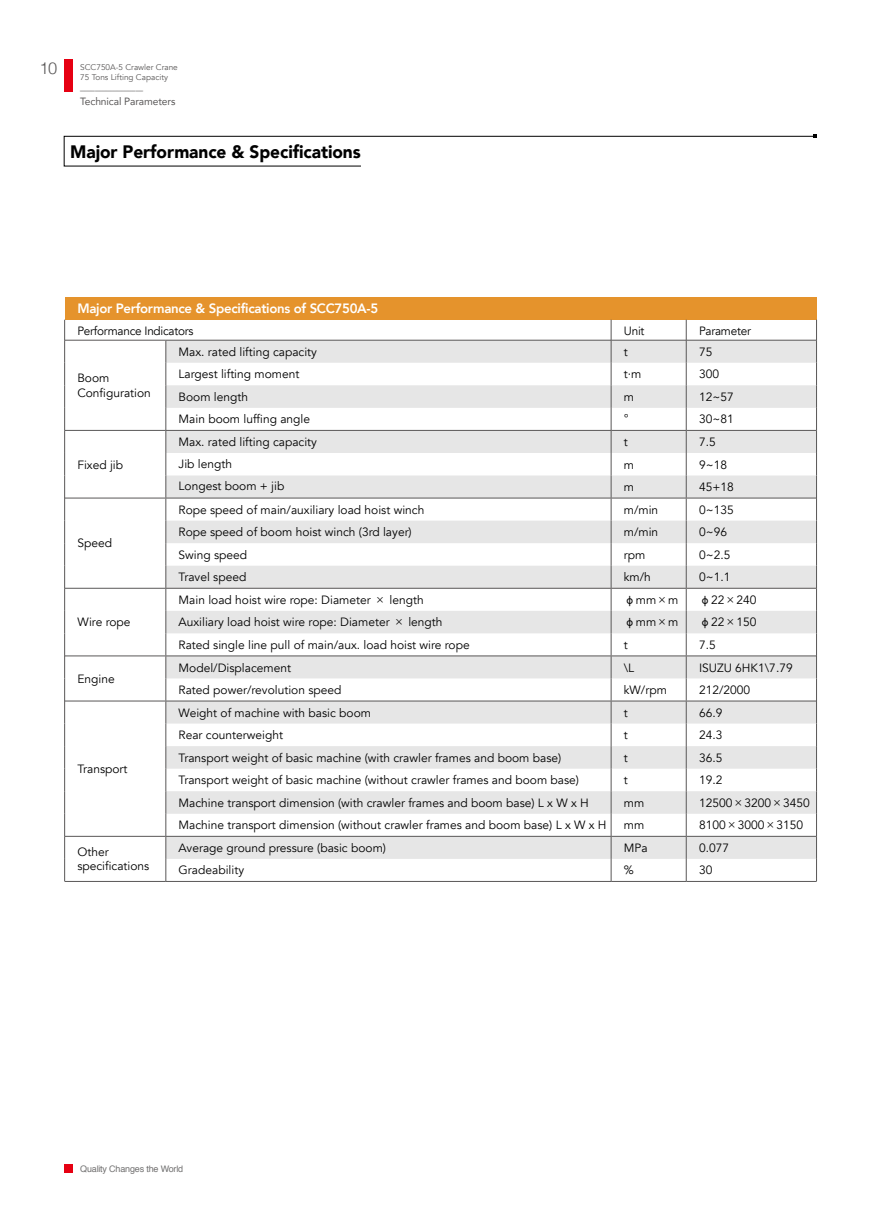
<style>
.page{position:relative;width:893px;height:1212px;background:#fff}
.page>*{position:absolute;margin:0;border:0;box-sizing:border-box;transform-origin:0 0}
.t1{font:900 18px "Avenir";letter-spacing:-.005em;color:#000;scale:.96 1}
.t2{font:300 16.5px "Helvetica";color:#595757}
.t3{font:800 13.5px "Avenir";letter-spacing:-.02em;color:#fff}
.t4{font:12px/14.4px "Avenir";color:#000}
.t5{font:12px "Avenir";letter-spacing:-.02em;color:#000}
.t6{font:12px "FZLTKHK GBK1 0";color:#000}
.t7{font:10.5px "Avenir";letter-spacing:-.01em;color:#595757}
.t8{font:9px "Helvetica";letter-spacing:-.02em;color:#727171}
.t9{font:8.25px/10.5px "Avenir";color:#595757}
.t10{font:8.25px "Microsoft Ya Hei";color:#595757}
.s1{font-family:"FZLTKHK GBK1 0"}
</style>
<div class="page">
<div style="left:64px;top:1164px;width:9px;height:9px;background:#e60012"></div>
<div style="left:64px;top:60px;width:9px;height:32px;background:#e60012"></div>
<svg style="left:63px;top:135px;width:753px;height:32px"></svg>
<div style="left:65px;top:298px;width:751px;height:22px;background:#e5932c"></div>
<svg style="left:167px;top:341px;width:649px;height:518px;fill:#e6e6e6"></svg>
<hr style="left:65px;top:340px;width:101px;height:1px;background:#595757">
<hr style="left:166px;top:340px;width:445px;height:1px;background:#595757">
<hr style="left:611px;top:340px;width:75px;height:1px;background:#595757">
<hr style="left:686px;top:340px;width:130px;height:1px;background:#595757">
<svg style="left:611px;top:320px;width:1px;height:561px"></svg>
<svg style="left:686px;top:320px;width:1px;height:561px"></svg>
<svg style="left:816px;top:320px;width:1px;height:561px"></svg>
<svg style="left:64px;top:320px;width:1px;height:561px"></svg>
<svg style="left:166px;top:341px;width:1px;height:540px"></svg>
<hr style="left:65px;top:430px;width:101px;height:1px;background:#595757">
<hr style="left:65px;top:498px;width:101px;height:1px;background:#595757">
<hr style="left:166px;top:430px;width:445px;height:1px;background:#595757">
<hr style="left:611px;top:430px;width:75px;height:1px;background:#595757">
<hr style="left:686px;top:430px;width:130px;height:1px;background:#595757">
<hr style="left:166px;top:498px;width:445px;height:1px;background:#595757">
<hr style="left:611px;top:498px;width:75px;height:1px;background:#595757">
<hr style="left:686px;top:498px;width:130px;height:1px;background:#595757">
<hr style="left:65px;top:588px;width:101px;height:1px;background:#595757">
<hr style="left:166px;top:588px;width:445px;height:1px;background:#595757">
<hr style="left:611px;top:588px;width:75px;height:1px;background:#595757">
<hr style="left:686px;top:588px;width:130px;height:1px;background:#595757">
<hr style="left:65px;top:836px;width:101px;height:1px;background:#595757">
<hr style="left:65px;top:881px;width:101px;height:1px;background:#595757">
<hr style="left:166px;top:836px;width:445px;height:1px;background:#595757">
<hr style="left:611px;top:836px;width:75px;height:1px;background:#595757">
<hr style="left:686px;top:836px;width:130px;height:1px;background:#595757">
<hr style="left:166px;top:881px;width:445px;height:1px;background:#595757">
<hr style="left:611px;top:881px;width:75px;height:1px;background:#595757">
<hr style="left:686px;top:881px;width:131px;height:1px;background:#595757">
<hr style="left:65px;top:655px;width:101px;height:1px;background:#595757">
<hr style="left:65px;top:701px;width:101px;height:1px;background:#595757">
<hr style="left:166px;top:655px;width:445px;height:1px;background:#595757">
<hr style="left:611px;top:655px;width:75px;height:1px;background:#595757">
<hr style="left:686px;top:655px;width:130px;height:1px;background:#595757">
<hr style="left:166px;top:701px;width:445px;height:1px;background:#595757">
<hr style="left:611px;top:701px;width:75px;height:1px;background:#595757">
<hr style="left:686px;top:701px;width:130px;height:1px;background:#595757">
<h2 class="t2" style="left:39px;top:54px;width:20px">10</h2>
<p class="t9" style="left:80px;top:62px;width:99px">SCC750A-5 Crawler Crane<br>75 Tons Lifting Capacity</p>
<p class="t10" style="left:80px;top:81px;width:64px">_________________</p>
<p class="t7" style="left:80px;top:93px;width:97px">Technical Parameters</p>
<h1 class="t1" style="left:70px;top:136px;width:304px">Major Performance &amp; Specifications</h1>
<p class="t3" style="left:77px;top:298px;width:302px">Major Performance &amp; Specifications of SCC750A-5</p>
<p class="t5" style="left:77px;top:324px;width:118px">Performance Indicators</p>
<p class="t4" style="left:624px;top:324px;width:22px">Unit</p>
<p class="t5" style="left:699px;top:324px;width:53px">Parameter</p>
<p class="t4" style="left:77px;top:371px;width:75px">Boom<br>Configuration</p>
<p class="t4" style="left:179px;top:345px;width:140px">Max. rated lifting capacity</p>
<p class="t4" style="left:624px;top:345px;width:5px">t</p>
<p class="t4" style="left:699px;top:345px;width:15px">75</p>
<p class="t4" style="left:179px;top:367px;width:122px">Largest lifting moment</p>
<p class="t4" style="left:624px;top:367px;width:19px">t·m</p>
<p class="t4" style="left:699px;top:367px;width:22px">300</p>
<p class="t4" style="left:179px;top:390px;width:71px">Boom length</p>
<p class="t4" style="left:624px;top:390px;width:12px">m</p>
<p class="t4" style="left:699px;top:390px;width:36px">12~57</p>
<p class="t4" style="left:179px;top:412px;width:133px">Main boom luffing angle</p>
<p class="t6" style="left:624px;top:413px;width:13px">°</p>
<p class="t4" style="left:699px;top:412px;width:36px">30~81</p>
<p class="t4" style="left:77px;top:457px;width:47px">Fixed jib</p>
<p class="t4" style="left:77px;top:536px;width:36px">Speed</p>
<p class="t4" style="left:77px;top:615px;width:55px">Wire rope</p>
<p class="t4" style="left:77px;top:672px;width:39px">Engine</p>
<p class="t4" style="left:77px;top:762px;width:52px">Transport</p>
<p class="t4" style="left:179px;top:435px;width:140px">Max. rated lifting capacity</p>
<p class="t4" style="left:624px;top:435px;width:5px">t</p>
<p class="t4" style="left:699px;top:435px;width:18px">7.5</p>
<p class="t4" style="left:179px;top:456px;width:55px">Jib length</p>
<p class="t4" style="left:624px;top:457px;width:12px">m</p>
<p class="t4" style="left:699px;top:457px;width:30px">9~18</p>
<p class="t4" style="left:179px;top:479px;width:107px">Longest boom + jib</p>
<p class="t4" style="left:624px;top:480px;width:12px">m</p>
<p class="t4" style="left:699px;top:480px;width:36px">45+18</p>
<p class="t4" style="left:179px;top:502px;width:247px">Rope speed of main/auxiliary load hoist winch</p>
<p class="t4" style="left:624px;top:502px;width:36px">m/min</p>
<p class="t4" style="left:699px;top:502px;width:36px">0~135</p>
<p class="t4" style="left:179px;top:525px;width:235px">Rope speed of boom hoist winch (3rd layer)</p>
<p class="t4" style="left:624px;top:525px;width:36px">m/min</p>
<p class="t4" style="left:699px;top:525px;width:30px">0~96</p>
<p class="t4" style="left:179px;top:548px;width:70px">Swing speed</p>
<p class="t4" style="left:624px;top:548px;width:23px">rpm</p>
<p class="t4" style="left:699px;top:548px;width:33px">0~2.5</p>
<p class="t4" style="left:179px;top:570px;width:69px">Travel speed</p>
<p class="t4" style="left:624px;top:570px;width:29px">km/h</p>
<p class="t4" style="left:699px;top:570px;width:33px">0~1.1</p>
<p class="t4" style="left:179px;top:593px;width:247px">Main load hoist wire rope: Diameter <span class="s1">×</span> length</p>
<p class="t4" style="left:624px;top:593px;width:56px"><span class="s1">φ</span>mm<span class="s1">×</span>m</p>
<p class="t4" style="left:699px;top:593px;width:59px"><span class="s1">φ</span>22<span class="s1">×</span>240</p>
<p class="t4" style="left:179px;top:615px;width:265px">Auxiliary load hoist wire rope: Diameter <span class="s1">×</span> length</p>
<p class="t4" style="left:624px;top:615px;width:56px"><span class="s1">φ</span>mm<span class="s1">×</span>m</p>
<p class="t4" style="left:699px;top:615px;width:59px"><span class="s1">φ</span>22<span class="s1">×</span>150</p>
<p class="t4" style="left:179px;top:638px;width:293px">Rated single line pull of main/aux. load hoist wire rope</p>
<p class="t4" style="left:624px;top:638px;width:5px">t</p>
<p class="t4" style="left:699px;top:638px;width:18px">7.5</p>
<p class="t4" style="left:179px;top:660px;width:114px">Model/Displacement</p>
<p class="t4" style="left:624px;top:660px;width:12px">\L</p>
<p class="t4" style="left:699px;top:660px;width:95px">ISUZU 6HK1\7.79</p>
<p class="t4" style="left:179px;top:683px;width:164px">Rated power/revolution speed</p>
<p class="t4" style="left:624px;top:683px;width:45px">kW/rpm</p>
<p class="t4" style="left:699px;top:683px;width:53px">212/2000</p>
<p class="t4" style="left:179px;top:705px;width:194px">Weight of machine with basic boom</p>
<p class="t4" style="left:624px;top:705px;width:5px">t</p>
<p class="t4" style="left:699px;top:705px;width:25px">66.9</p>
<p class="t4" style="left:179px;top:728px;width:106px">Rear counterweight</p>
<p class="t4" style="left:624px;top:728px;width:5px">t</p>
<p class="t4" style="left:699px;top:728px;width:25px">24.3</p>
<p class="t4" style="left:179px;top:750px;width:384px">Transport weight of basic machine (with crawler frames and boom base)</p>
<p class="t4" style="left:624px;top:750px;width:5px">t</p>
<p class="t4" style="left:699px;top:750px;width:25px">36.5</p>
<p class="t4" style="left:179px;top:773px;width:402px">Transport weight of basic machine (without crawler frames and boom base)</p>
<p class="t4" style="left:624px;top:773px;width:5px">t</p>
<p class="t4" style="left:699px;top:773px;width:25px">19.2</p>
<p class="t4" style="left:179px;top:796px;width:412px">Machine transport dimension (with crawler frames and boom base) L x W x H</p>
<p class="t4" style="left:624px;top:796px;width:22px">mm</p>
<p class="t4" style="left:699px;top:796px;width:112px">12500<span class="s1">×</span>3200<span class="s1">×</span>3450</p>
<p class="t4" style="left:179px;top:818px;width:430px">Machine transport dimension (without crawler frames and boom base) L x W x H</p>
<p class="t4" style="left:624px;top:818px;width:22px">mm</p>
<p class="t4" style="left:699px;top:818px;width:106px">8100<span class="s1">×</span>3000<span class="s1">×</span>3150</p>
<p class="t4" style="left:77px;top:845px;width:74px">Other specifications</p>
<p class="t4" style="left:179px;top:841px;width:209px">Average ground pressure (basic boom)</p>
<p class="t4" style="left:624px;top:841px;width:25px">MPa</p>
<p class="t4" style="left:699px;top:841px;width:32px">0.077</p>
<p class="t4" style="left:179px;top:863px;width:67px">Gradeability</p>
<p class="t4" style="left:624px;top:863px;width:11px">%</p>
<p class="t4" style="left:699px;top:863px;width:15px">30</p>
<p class="t8" style="left:80px;top:1162px;width:105px">Quality Changes the World</p>
</div>
